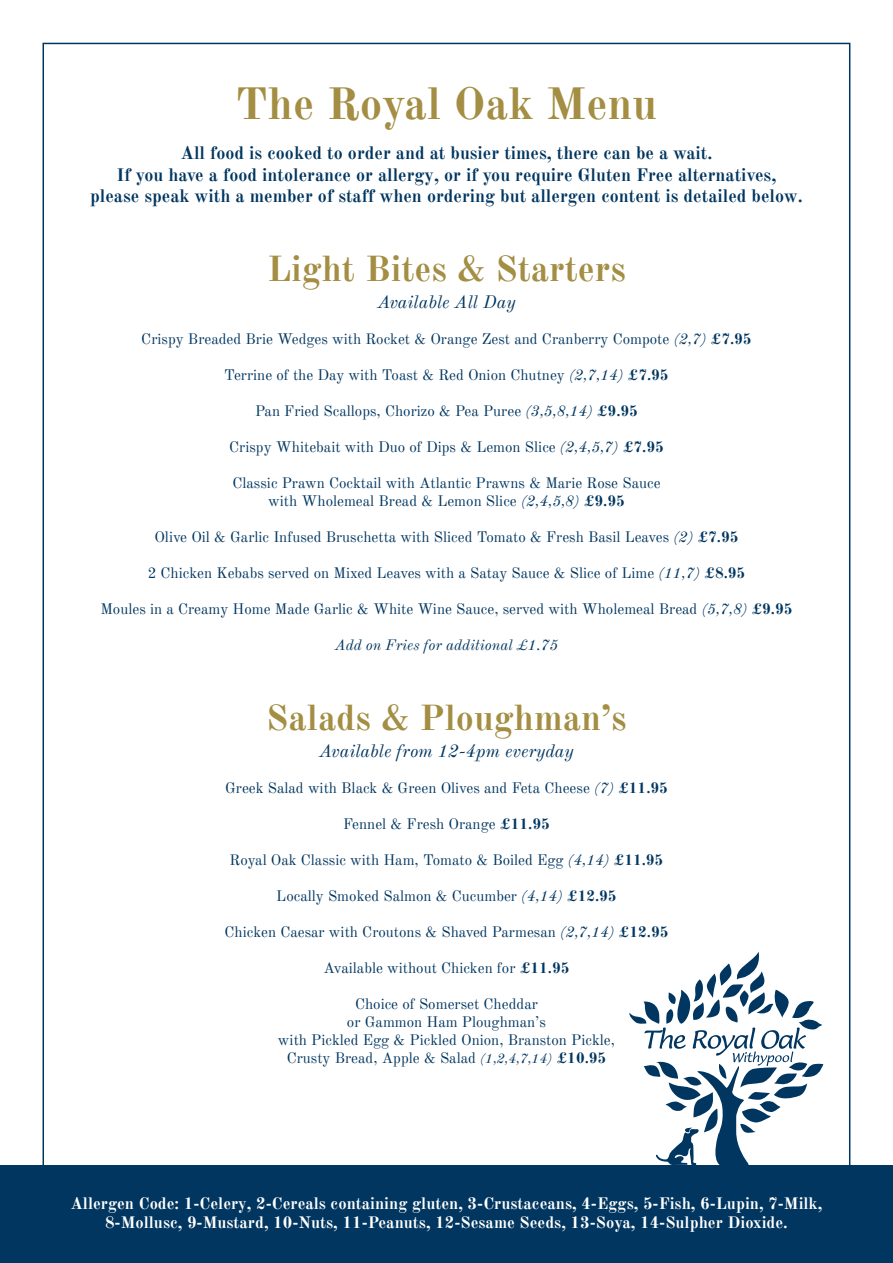
<style>
.page{position:relative;width:893px;height:1263px;background:#fff}
.page>*{position:absolute;margin:0;border:0;box-sizing:border-box;transform-origin:0 0}
.t1{font:700 45px "Old Standard TT";color:#a38e43}
.t2{font:700 36px "Old Standard TT";color:#a38e43}
.t3{font:700 18px/21.6px "Old Standard TT";color:#003660;text-align:center}
.t4{font:italic 18px "Old Standard TT";color:#003660}
.t5{font:700 16.5px/19.8px "Old Standard TT";color:#fff;text-align:center}
.t6{font:15px/18px "Old Standard TT";color:#003660;text-align:center}
.t7{font:italic 15px "Old Standard TT";color:#003660}
.s1{font-style:italic}
.s2{font-weight:700}
.s3{font-style:italic;font-size:13.5px}
</style>
<div class="page">
<div style="left:0;top:1165px;width:893px;height:98px;background:#003660"></div>
<svg style="left:629px;top:951px;width:194px;height:214px"></svg>
<h1 class="t1" style="left:236px;top:85px;width:423px">The Royal Oak Menu</h1>
<p class="t3" style="left:90px;top:143px;width:714px">All food is cooked to order and at busier times, there can be a wait.<br>If you have a food intolerance or allergy, or if you require Gluten Free alternatives, please speak with a member of staff when ordering but allergen content is detailed below.</p>
<h2 class="t2" style="left:267px;top:254px;width:360px">Light Bites &amp; Starters</h2>
<p class="t4" style="left:377px;top:295px;width:140px">Available All Day</p>
<p class="t6" style="left:141px;top:331px;width:612px">Crispy Breaded Brie Wedges with Rocket &amp; Orange Zest and Cranberry Compote <span class="s1">(2,7)</span> <span class="s2">£7.95</span></p>
<p class="t6" style="left:224px;top:367px;width:446px">Terrine of the Day with Toast &amp; Red Onion Chutney <span class="s1">(2,7,14)</span> <span class="s2">£7.95</span></p>
<p class="t6" style="left:255px;top:403px;width:384px">Pan Fried Scallops, Chorizo &amp; Pea Puree <span class="s1">(3,5,8,14)</span> <span class="s2">£9.95</span></p>
<p class="t6" style="left:229px;top:439px;width:436px">Crispy Whitebait with Duo of Dips &amp; Lemon Slice <span class="s1">(2,4,5,7)</span> <span class="s2">£7.95</span></p>
<p class="t6" style="left:232px;top:475px;width:430px">Classic Prawn Cocktail with Atlantic Prawns &amp; Marie Rose Sauce with Wholemeal Bread &amp; Lemon Slice <span class="s1">(2,4,5,8)</span> <span class="s2">£9.95</span></p>
<p class="t6" style="left:154px;top:529px;width:586px">Olive Oil &amp; Garlic Infused Bruschetta with Sliced Tomato &amp; Fresh Basil Leaves <span class="s1">(2)</span> <span class="s2">£7.95</span></p>
<p class="t6" style="left:148px;top:565px;width:599px">2 Chicken Kebabs served on Mixed Leaves with a Satay Sauce &amp; Slice of Lime <span class="s1">(11,7)</span> <span class="s2">£8.95</span></p>
<p class="t6" style="left:100px;top:601px;width:694px">Moules in a Creamy Home Made Garlic &amp; White Wine Sauce, served with Wholemeal Bread <span class="s1">(5,7,8)</span> <span class="s2">£9.95</span></p>
<p class="t7" style="left:335px;top:639px;width:225px">Add on Fries for additional £1.75</p>
<h2 class="t2" style="left:266px;top:702px;width:362px">Salads &amp; Ploughman’s</h2>
<p class="t4" style="left:319px;top:743px;width:256px">Available from 12-4pm everyday</p>
<p class="t6" style="left:225px;top:780px;width:444px">Greek Salad with Black &amp; Green Olives and Feta Cheese <span class="s1">(7)</span> <span class="s2">£11.95</span></p>
<p class="t6" style="left:343px;top:816px;width:208px">Fennel &amp; Fresh Orange <span class="s2">£11.95</span></p>
<p class="t6" style="left:230px;top:852px;width:435px">Royal Oak Classic with Ham, Tomato &amp; Boiled Egg <span class="s1">(4,14)</span> <span class="s2">£11.95</span></p>
<p class="t6" style="left:276px;top:888px;width:342px">Locally Smoked Salmon &amp; Cucumber <span class="s1">(4,14)</span> <span class="s2">£12.95</span></p>
<p class="t6" style="left:225px;top:924px;width:445px">Chicken Caesar with Croutons &amp; Shaved Parmesan <span class="s1">(2,7,14)</span> <span class="s2">£12.95</span></p>
<p class="t6" style="left:323px;top:960px;width:248px">Available without Chicken for <span class="s2">£11.95</span></p>
<p class="t6" style="left:278px;top:996px;width:339px">Choice of Somerset Cheddar<br>or Gammon Ham Ploughman’s<br>with Pickled Egg &amp; Pickled Onion, Branston Pickle, Crusty Bread, Apple &amp; Salad <span class="s3">(1,2,4,7,14)</span> <span class="s2">£10.95</span></p>
<p class="t5" style="left:70px;top:1194px;width:753px">Allergen Code: 1-Celery, 2-Cereals containing gluten, 3-Crustaceans, 4-Eggs, 5-Fish, 6-Lupin, 7-Milk,<br>8-Mollusc, 9-Mustard, 10-Nuts, 11-Peanuts, 12-Sesame Seeds, 13-Soya, 14-Sulpher Dioxide.</p>
</div>
